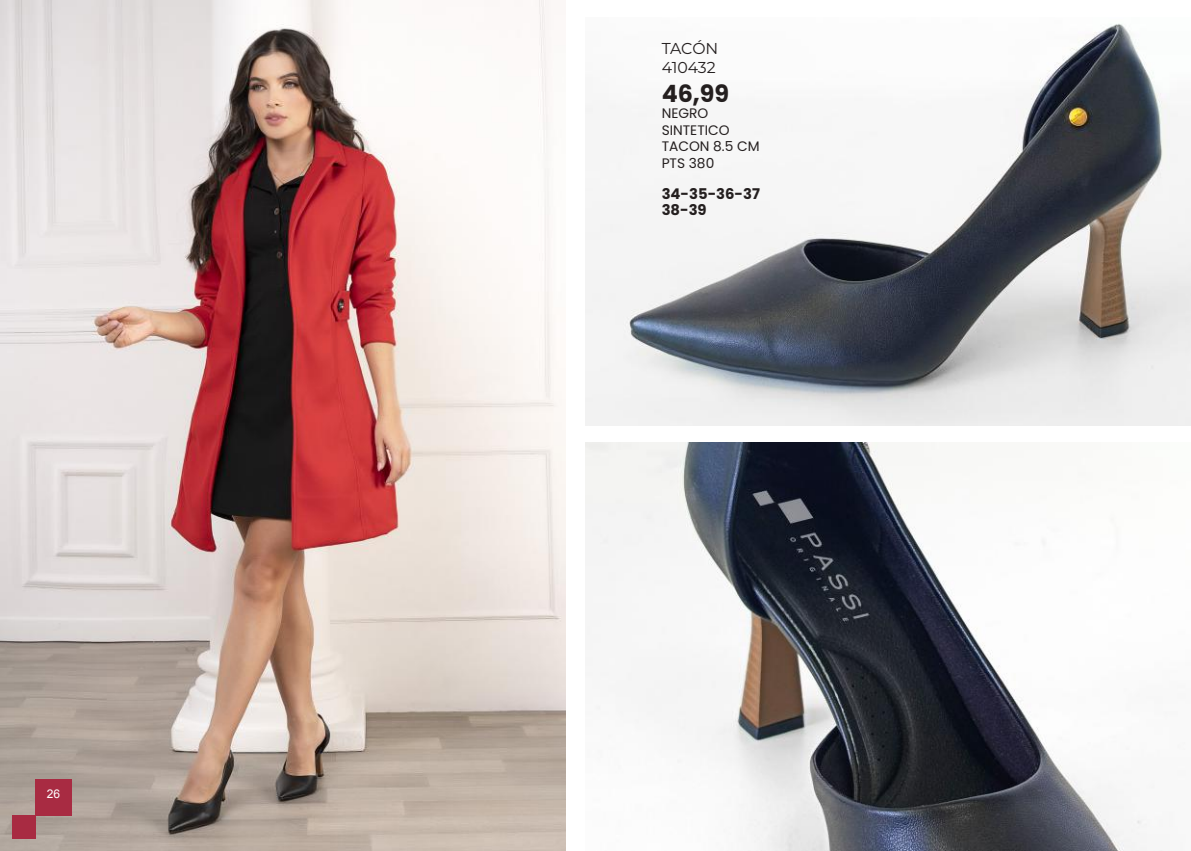
<style>
.page{position:relative;width:1191px;height:851px;background:#fff}
.page>*{position:absolute;margin:0;border:0;box-sizing:border-box;transform-origin:0 0}
.t1{font:700 23.8px "Poppins";color:#241f1f}
.t2{font:15.8px/18.8px "Montserrat";letter-spacing:-.01em;color:#241f1f}
.t3{font:700 14.8px/16.8px "Poppins";color:#241f1f}
.t4{font:13.8px/16.6px "Poppins";color:#241f1f}
.t5{font:12px "Arial";color:#fff}
</style>
<div class="page">
<img style="left:0;top:0;width:565px;height:850px">
<img style="left:585px;top:442px;width:562px;height:408px">
<img style="left:585px;top:23px;width:606px;height:402px">
<div style="left:13px;top:815px;width:23px;height:23px;background:#a82b42"></div>
<div style="left:36px;top:778px;width:36px;height:37px;background:#a82b42"></div>
<p class="t5" style="left:47px;top:786px;width:15px">26</p>
<p class="t2" style="left:661px;top:38px;width:58px">TACÓN<br>410432</p>
<h1 class="t1" style="left:661px;top:79px;width:69px">46,99</h1>
<p class="t4" style="left:661px;top:105px;width:99px">NEGRO<br>SINTETICO<br>TACON 8.5 CM<br>PTS 380</p>
<p class="t3" style="left:661px;top:185px;width:100px">34-35-36-37<br>38-39</p>
</div>
